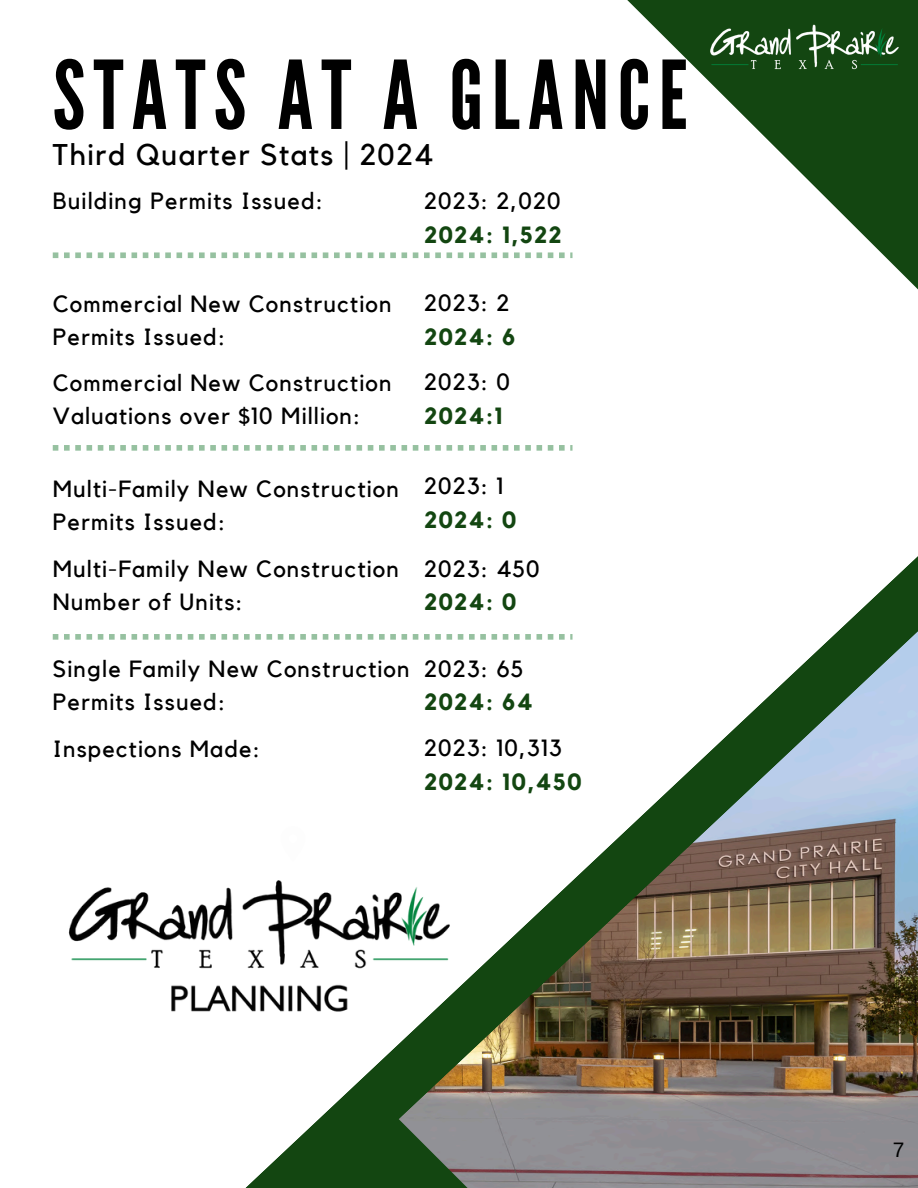
<style>
.page{position:relative;width:918px;height:1188px;background:#fff}
.page>*{position:absolute;margin:0;border:0;box-sizing:border-box;transform-origin:0 0}
.t1{font:94.5px "League Gothic";letter-spacing:.09em;color:#000}
.t2{font:29.85px "Kollektif";letter-spacing:.05em;color:#000}
.t3{font:23.4px/33px "Kollektif";letter-spacing:.05em;color:#000}
.t4{font:700 23.4px "Kollektif";letter-spacing:.05em;color:#134611}
.t5{font:21px "Arimo";color:#000}
</style>
<div class="page">
<svg style="left:627px;top:0;width:291px;height:290px"></svg>
<svg style="left:245px;top:556px;width:673px;height:632px"></svg>
<svg style="left:281px;top:826px;width:24px;height:36px"></svg>
<img style="left:707px;top:22px;width:196px;height:54px">
<svg style="left:53px;top:445px;width:520px;height:6px"></svg>
<svg style="left:53px;top:252px;width:520px;height:6px"></svg>
<svg style="left:53px;top:634px;width:520px;height:6px"></svg>
<img style="left:68px;top:881px;width:398px;height:207px">
<h2 class="t1" style="left:53px;top:41px;width:636px">STATS AT A GLANCE</h2>
<p class="t2" style="left:53px;top:141px;width:382px">Third Quarter Stats | 2024</p>
<p class="t3" style="left:53px;top:185px;width:272px">Building Permits Issued:</p>
<p class="t3" style="left:424px;top:185px;width:138px">2023: 2,020</p>
<p class="t4" style="left:424px;top:224px;width:139px">2024: 1,522</p>
<p class="t3" style="left:53px;top:288px;width:340px">Commercial New Construction<br>Permits Issued:</p>
<p class="t3" style="left:424px;top:287px;width:87px">2023: 2</p>
<p class="t4" style="left:424px;top:326px;width:93px">2024: 6</p>
<p class="t3" style="left:53px;top:367px;width:340px">Commercial New Construction<br>Valuations over $10 Million:</p>
<p class="t3" style="left:424px;top:366px;width:87px">2023: 0</p>
<p class="t4" style="left:424px;top:405px;width:80px">2024:1</p>
<p class="t3" style="left:53px;top:474px;width:348px">Multi-Family New Construction</p>
<p class="t3" style="left:53px;top:507px;width:174px">Permits Issued:</p>
<p class="t3" style="left:53px;top:554px;width:348px">Multi-Family New Construction</p>
<p class="t3" style="left:53px;top:587px;width:191px">Number of Units:</p>
<p class="t3" style="left:424px;top:471px;width:81px">2023: 1</p>
<p class="t4" style="left:424px;top:509px;width:94px">2024: 0</p>
<p class="t3" style="left:424px;top:553px;width:117px">2023: 450</p>
<p class="t4" style="left:424px;top:591px;width:94px">2024: 0</p>
<p class="t3" style="left:53px;top:653px;width:358px">Single Family New Construction<br>Permits Issued:</p>
<p class="t3" style="left:424px;top:653px;width:101px">2023: 65</p>
<p class="t4" style="left:424px;top:691px;width:110px">2024: 64</p>
<p class="t3" style="left:53px;top:733px;width:209px">Inspections Made:</p>
<p class="t3" style="left:424px;top:732px;width:139px">2023: 10,313</p>
<p class="t4" style="left:424px;top:771px;width:159px">2024: 10,450</p>
<p class="t5" style="left:893px;top:1138px;width:13px">7</p>
</div>
